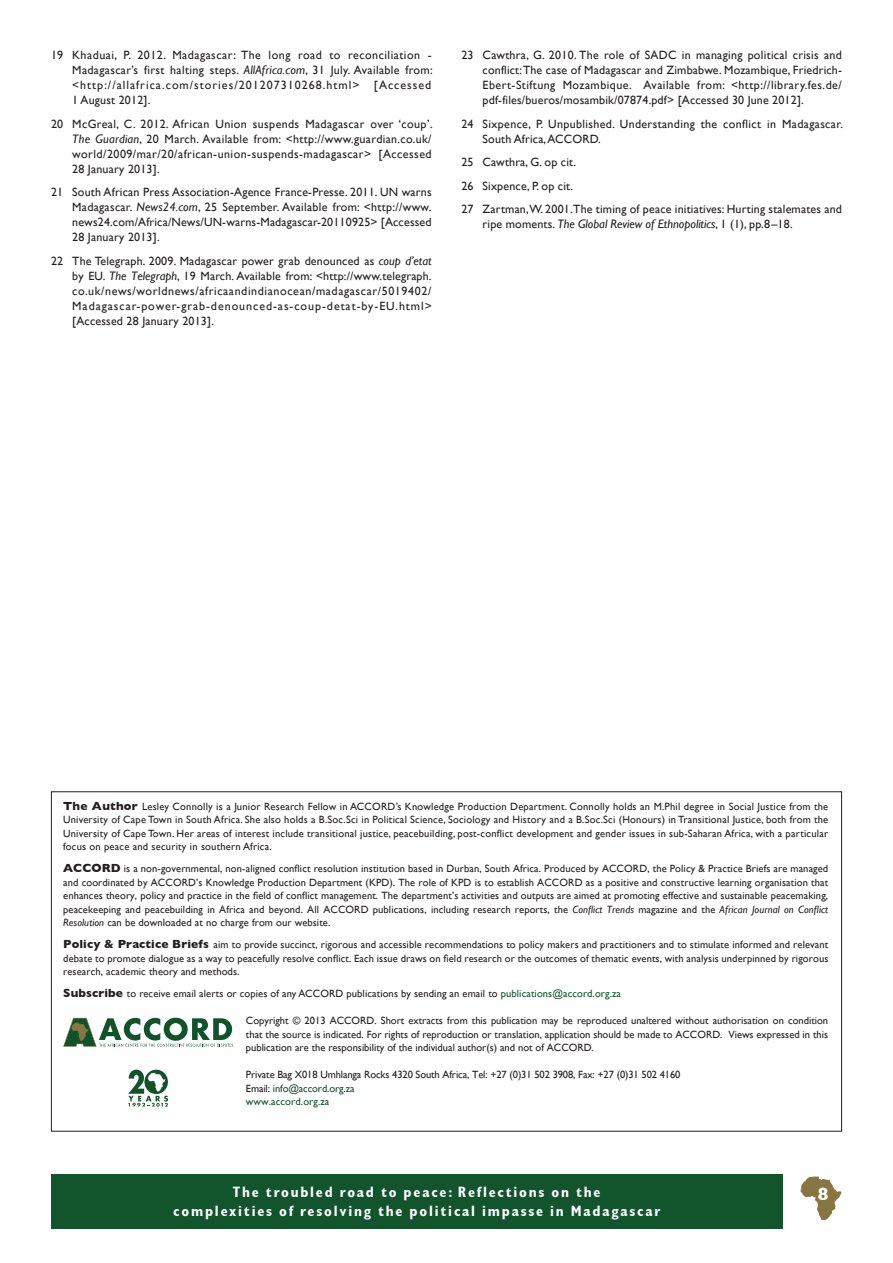
<style>
.page{position:relative;width:893px;height:1263px;background:#fff}
.page>*{position:absolute;margin:0;border:0;box-sizing:border-box;transform-origin:0 0}
.t1{font:700 18px "Gill Sans";color:#fff}
.t2{font:700 condensed 15px "Gill Sans";letter-spacing:.12em;color:#fff}
.Footnotes{font:italic 12.3px "Gill Sans";color:#231f20}
.Footnotes-2{font:12px/15px "Gill Sans";letter-spacing:.015em;color:#231f20;text-align:justify}
.Body_copy{font:10.5px/13.5px "Gill Sans";letter-spacing:.01em;color:#231f20;text-align:justify}
.Body_copy-2{font:10.5px "Gill Sans";letter-spacing:-.01em;color:#231f20}
.t3{font:10.5px "Gill Sans";letter-spacing:-.01em;color:#12542c}
.t4{font:10.5px "Gill Sans";letter-spacing:.01em;color:#12542c}
.s1{font-style:italic;font-size:12.3px}
.s2{font-style:normal;font-size:12px}
.s3{font-weight:700;font-size:12px}
.s4{font-style:italic}
.s5{color:#12542c}
.s6{color:#231f20}
</style>
<div class="page">
<div style="left:51px;top:1174px;width:731px;height:55px;background:#12542c"></div>
<svg style="left:800px;top:1176px;width:42px;height:45px"></svg>
<svg style="left:63px;top:1018px;width:170px;height:29px"></svg>
<svg style="left:128px;top:1070px;width:40px;height:36px"></svg>
<p class="Footnotes-2" style="left:72px;top:48px;width:362px;text-indent:-21px">19 Khaduai, P. 2012. Madagascar: The long road to reconciliation - Madagascar’s first halting steps. <span class="s1">AllAfrica.com</span>, 31 July. Available from: &lt;http://allafrica.com/stories/201207310268.html&gt; [Accessed 1 August 2012].</p>
<p class="Footnotes-2" style="left:72px;top:116px;width:362px;text-indent:-21px">20 McGreal, C. 2012. African Union suspends Madagascar over ‘coup’.<br><span class="s1">The Guardian</span>, 20 March. Available from: &lt;http://www.guardian.co.uk/ world/2009/mar/20/african-union-suspends-madagascar&gt; [Accessed 28 January 2013].</p>
<p class="Footnotes-2" style="left:72px;top:185px;width:361px;text-indent:-21px">21 South African Press Association-Agence France-Presse. 2011. UN warns Madagascar. <span class="s1">News24.com</span>, 25 September. Available from: &lt;http://www. news24.com/Africa/News/UN-warns-Madagascar-20110925&gt; [Accessed 28 January 2013].</p>
<p class="Footnotes-2" style="left:72px;top:253px;width:361px;text-indent:-21px">22 The Telegraph. 2009. Madagascar power grab denounced as <span class="s1">coup d’etat </span>by EU. <span class="s1">The Telegraph</span>, 19 March. Available from: &lt;http://www.telegraph. co.uk/news/worldnews/africaandindianocean/madagascar/5019402/ Madagascar-power-grab-denounced-as-coup-detat-by-EU.html&gt; [Accessed 28 January 2013].</p>
<p class="Footnotes-2" style="left:483px;top:48px;width:361px;text-indent:-21px">23 Cawthra, G. 2010. The role of SADC in managing political crisis and conflict: The case of Madagascar and Zimbabwe. Mozambique, Friedrich-Ebert-Stiftung Mozambique. Available from: &lt;http://library.fes.de/ pdf-files/bueros/mosambik/07874.pdf&gt; [Accessed 30 June 2012].</p>
<p class="Footnotes-2" style="left:483px;top:116px;width:362px;text-indent:-21px">24 Sixpence, P. Unpublished. Understanding the conflict in Madagascar.<br>South Africa, ACCORD.</p>
<p class="Footnotes-2" style="left:461px;top:155px;width:116px">25 Cawthra, G. op cit.</p>
<p class="Footnotes-2" style="left:461px;top:178px;width:113px">26 Sixpence, P. op cit.</p>
<p class="Footnotes-2" style="left:461px;top:202px;width:382px">27 Zartman,W. 2001.The timing of peace initiatives: Hurting stalemates and</p>
<p class="Footnotes" style="left:483px;top:217px;width:311px"><span class="s2">ripe moments.</span> The Global Review of Ethnopolitics<span class="s2">, 1 (1), pp.8–18.</span></p>
<p class="Body_copy" style="left:63px;top:799px;width:767px"><span class="s3">The Author</span> Lesley Connolly is a Junior Research Fellow in ACCORD’s Knowledge Production Department. Connolly holds an M.Phil degree in Social Justice from the University of Cape Town in South Africa. She also holds a B.Soc.Sci in Political Science, Sociology and History and a B.Soc.Sci (Honours) in Transitional Justice, both from the University of Cape Town. Her areas of interest include transitional justice, peacebuilding, post-conflict development and gender issues in sub-Saharan Africa, with a particular focus on peace and security in southern Africa.</p>
<p class="Body_copy" style="left:63px;top:862px;width:767px"><span class="s3">ACCORD</span> is a non-governmental, non-aligned conflict resolution institution based in Durban, South Africa. Produced by ACCORD, the Policy &amp; Practice Briefs are managed and coordinated by ACCORD’s Knowledge Production Department (KPD). The role of KPD is to establish ACCORD as a positive and constructive learning organisation that enhances theory, policy and practice in the field of conflict management. The department’s activities and outputs are aimed at promoting effective and sustainable peacemaking, peacekeeping and peacebuilding in Africa and beyond. All ACCORD publications, including research reports, the <span class="s4">Conflict Trends</span> magazine and the <span class="s4">African Journal on Conflict Resolution</span> can be downloaded at no charge from our website.</p>
<p class="Body_copy" style="left:63px;top:938px;width:767px"><span class="s3">Policy &amp; Practice Briefs</span> aim to provide succinct, rigorous and accessible recommendations to policy makers and practitioners and to stimulate informed and relevant debate to promote dialogue as a way to peacefully resolve conflict. Each issue draws on field research or the outcomes of thematic events, with analysis underpinned by rigorous research, academic theory and methods.</p>
<p class="Body_copy" style="left:63px;top:987px;width:559px"><span class="s3">Subscribe</span> to receive email alerts or copies of any ACCORD publications by sending an email to <span class="s5">publications@accord.org.za</span></p>
<p class="Body_copy" style="left:246px;top:1014px;width:584px">Copyright © 2013 ACCORD. Short extracts from this publication may be reproduced unaltered without authorisation on condition that the source is indicated. For rights of reproduction or translation, application should be made to ACCORD. Views expressed in this publication are the responsibility of the individual author(s) and not of ACCORD.</p>
<p class="Body_copy-2" style="left:246px;top:1069px;width:436px">Private Bag X018 Umhlanga Rocks 4320 South Africa, Tel: +27 (0)31 502 3908, Fax: +27 (0)31 502 4160</p>
<p class="t3" style="left:246px;top:1082px;width:110px"><span class="s6">Email:</span> info@accord.org.za</p>
<p class="t4" style="left:246px;top:1096px;width:85px">www.accord.org.za</p>
<p class="t2" style="left:233px;top:1183px;width:369px">The troubled road to peace: Reflections on the</p>
<p class="t1" style="left:818px;top:1184px;width:12px">8</p>
<p class="t2" style="left:173px;top:1202px;width:489px">complexities of resolving the political impasse in Madagascar</p>
</div>
